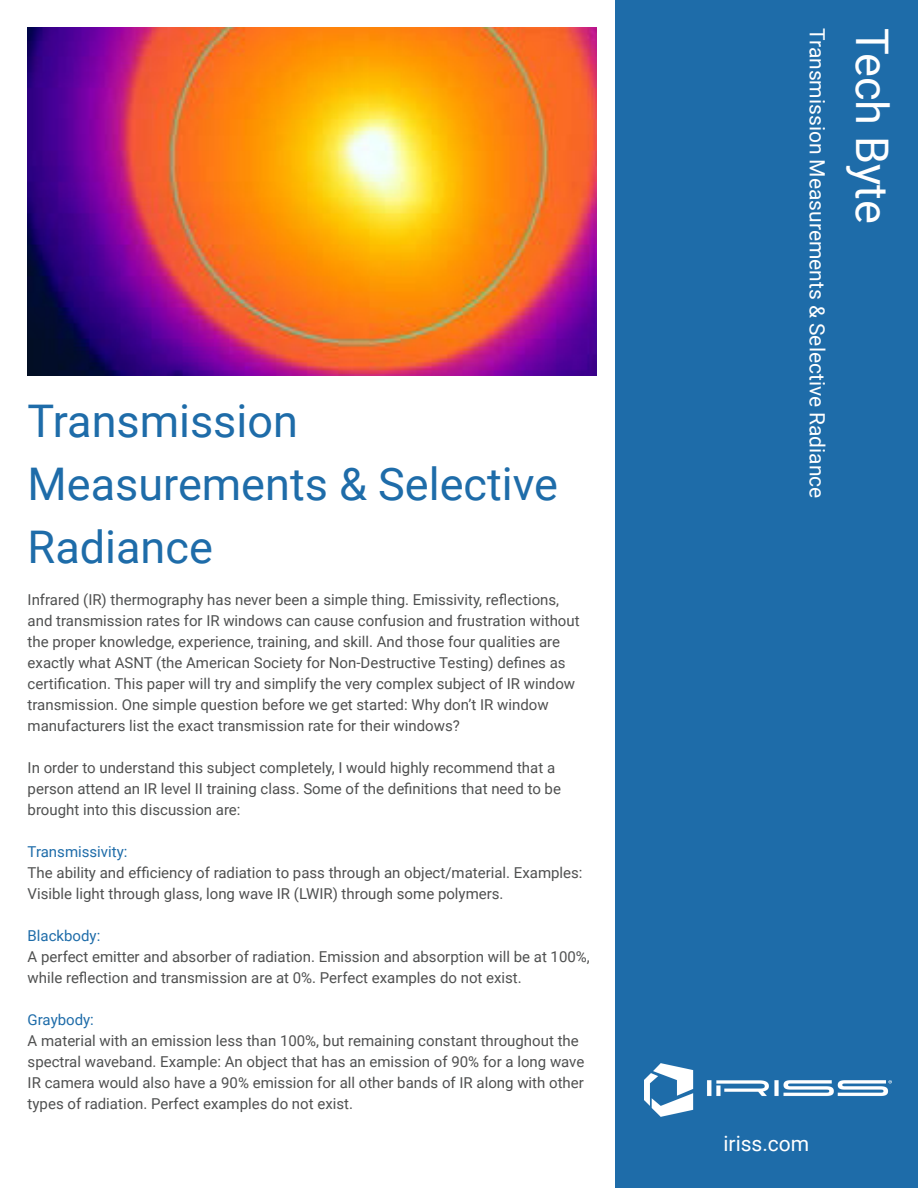
<style>
.page{position:relative;width:918px;height:1188px;background:#fff}
.page>*{position:absolute;margin:0;border:0;box-sizing:border-box;transform-origin:0 0}
.t1{font:45px/63px "Roboto";color:#1e6ca9}
.t2{font:45px "Roboto";color:#fff}
.t3{font:21px "Roboto";color:#fff}
.Heading_4{font:15px/21px "Roboto";color:#4f5050}
.Heading_4-2{font:15px "Roboto";color:#1e6ca9}
</style>
<div class="page">
<div style="left:615px;top:0;width:303px;height:1188px;background:#1e6ca9"></div>
<svg style="left:644px;top:1063px;width:248px;height:54px"></svg>
<img style="left:28px;top:28px;width:569px;height:347px">
<p class="t1" style="left:28px;top:388px;width:532px">Transmission<br>Measurements &amp; Selective<br>Radiance</p>
<p class="Heading_4" style="left:28px;top:589px;width:554px">Infrared (IR) thermography has never been a simple thing. Emissivity, reflections, and transmission rates for IR windows can cause confusion and frustration without the proper knowledge, experience, training, and skill. And those four qualities are exactly what ASNT (the American Society for Non-Destructive Testing) defines as certification. This paper will try and simplify the very complex subject of IR window</p>
<p class="Heading_4" style="left:28px;top:694px;width:523px">transmission. One simple question before we get started: Why don’t IR window manufacturers list the exact transmission rate for their windows?</p>
<p class="Heading_4" style="left:28px;top:757px;width:535px">In order to understand this subject completely, I would highly recommend that a person attend an IR level II training class. Some of the definitions that need to be brought into this discussion are:</p>
<p class="Heading_4-2" style="left:28px;top:841px;width:101px">Transmissivity:</p>
<p class="Heading_4" style="left:28px;top:862px;width:556px">The ability and efficiency of radiation to pass through an object/material. Examples:<br>Visible light through glass, long wave IR (LWIR) through some polymers.</p>
<p class="Heading_4-2" style="left:28px;top:925px;width:74px">Blackbody:</p>
<p class="Heading_4" style="left:28px;top:946px;width:564px">A perfect emitter and absorber of radiation. Emission and absorption will be at 100%, while reflection and transmission are at 0%. Perfect examples do not exist.</p>
<p class="Heading_4-2" style="left:28px;top:1009px;width:68px">Graybody:</p>
<p class="Heading_4" style="left:28px;top:1030px;width:558px">A material with an emission less than 100%, but remaining constant throughout the spectral waveband. Example: An object that has an emission of 90% for a long wave IR camera would also have a 90% emission for all other bands of IR along with other types of radiation. Perfect examples do not exist.</p>
<h2 class="t3" style="left:832px;top:28px;width:472px;rotate:90deg">Transmission Measurements &amp; Selective Radiance</h2>
<h1 class="t2" style="left:904px;top:28px;width:197px;rotate:90deg">Tech Byte</h1>
<h2 class="t3" style="left:723px;top:1129px;width:87px">iriss.com</h2>
</div>
